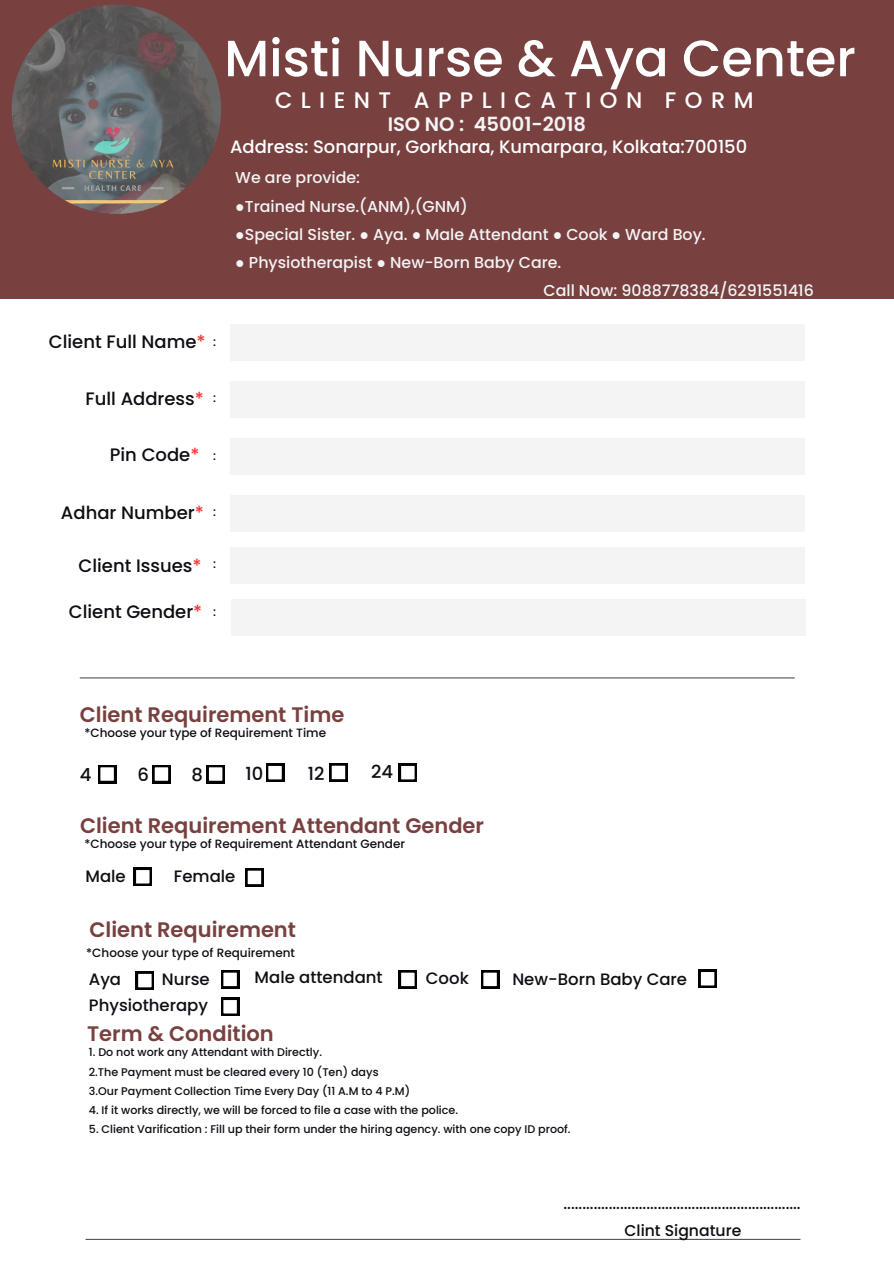
<style>
.page{position:relative;width:894px;height:1264px;background:#fff}
.page>*{position:absolute;margin:0;border:0;box-sizing:border-box;transform-origin:0 0}
.t1{font:500 51px "Poppins";color:#fff}
.t2{font:500 22.5px "Poppins";letter-spacing:.375em;color:#fff}
.t3{font:600 21px "Poppins";color:#794040}
.t4{font:600 19.5px "Poppins";color:#f4f4f4}
.t5{font:500 18px "Poppins";color:#0e0d14}
.t6{font:500 18px "Poppins";color:#fff}
.t7{font:500 16.5px "Poppins";color:#0e0d14}
.t8{font:500 15.75px/28.2px "Poppins";color:#f4f4f4}
.t9{font:500 15.6px/27px "Poppins";color:#0e0d14;text-align:center}
.t10{font:500 12px "Poppins";color:#0e0d14}
.t11{font:500 11.1px "Poppins";color:#0e0d14}
.s1{color:#ff3131}
.s2{font-family:"Liberation Serif";font-weight:400}
</style>
<div class="page">
<div style="left:0;top:0;width:893px;height:298px;background:#794040"></div>
<div style="left:230px;top:324px;width:574px;height:37px;background:#f4f4f4"></div>
<div style="left:230px;top:381px;width:574px;height:37px;background:#f4f4f4"></div>
<div style="left:230px;top:438px;width:574px;height:37px;background:#f4f4f4"></div>
<div style="left:230px;top:495px;width:574px;height:37px;background:#f4f4f4"></div>
<svg style="left:698px;top:969px;width:18px;height:18px"></svg>
<svg style="left:136px;top:971px;width:18px;height:18px"></svg>
<hr style="left:85px;top:1238px;width:715px;height:1px;background:#545454">
<hr style="left:80px;top:677px;width:714px;height:1px;background:#545454">
<svg style="left:221px;top:970px;width:18px;height:18px"></svg>
<svg style="left:399px;top:970px;width:17px;height:18px"></svg>
<svg style="left:481px;top:970px;width:18px;height:18px"></svg>
<svg style="left:221px;top:997px;width:18px;height:18px"></svg>
<img style="left:12px;top:5px;width:209px;height:209px;border-radius:50%">
<svg style="left:98px;top:765px;width:18px;height:18px"></svg>
<svg style="left:207px;top:765px;width:17px;height:18px"></svg>
<svg style="left:266px;top:763px;width:18px;height:18px"></svg>
<svg style="left:329px;top:763px;width:18px;height:18px"></svg>
<svg style="left:152px;top:765px;width:18px;height:18px"></svg>
<svg style="left:399px;top:763px;width:17px;height:18px"></svg>
<div style="left:230px;top:546px;width:574px;height:37px;background:#f4f4f4"></div>
<div style="left:231px;top:599px;width:573px;height:36px;background:#f4f4f4"></div>
<svg style="left:134px;top:867px;width:18px;height:18px"></svg>
<svg style="left:245px;top:868px;width:18px;height:18px"></svg>
<h5 class="t1" style="left:224px;top:23px;width:633px">Misti Nurse &amp; Aya Center</h5>
<p class="t2" style="left:275px;top:84px;width:480px">CLIENT APPLICATION FORM</p>
<h2 class="t4" style="left:387px;top:110px;width:200px">ISO NO : 45001-2018</h2>
<p class="t6" style="left:230px;top:134px;width:518px">Address: Sonarpur, Gorkhara, Kumarpara, Kolkata:700150</p>
<h5 class="t5" style="left:49px;top:329px;width:158px">Client Full Name<span class="s1">*</span></h5>
<p class="t10" style="left:213px;top:333px;width:4px">:</p>
<h6 class="t5" style="left:85px;top:386px;width:120px">Full Address<span class="s1">*</span></h6>
<h5 class="t10" style="left:213px;top:390px;width:4px">:</h5>
<h6 class="t5" style="left:110px;top:442px;width:91px">Pin Code<span class="s1">*</span></h6>
<p class="t10" style="left:213px;top:447px;width:4px">:</p>
<p class="t5" style="left:61px;top:500px;width:144px">Adhar Number<span class="s1">*</span></p>
<p class="t10" style="left:213px;top:504px;width:4px">:</p>
<h6 class="t5" style="left:78px;top:553px;width:124px">Client Issues<span class="s1">*</span></h6>
<h3 class="t10" style="left:213px;top:555px;width:4px">:</h3>
<h5 class="t5" style="left:69px;top:599px;width:135px">Client Gender<span class="s1">*</span></h5>
<p class="t10" style="left:213px;top:604px;width:4px">:</p>
<p class="t8" style="left:235px;top:164px;width:126px">We are provide:</p>
<p class="t8" style="left:235px;top:192px;width:234px"><span class="s2">●</span>Trained Nurse.(ANM),(GNM)</p>
<p class="t8" style="left:235px;top:220px;width:472px"><span class="s2">●</span>Special Sister. <span class="s2">●</span> Aya. <span class="s2">●</span> Male Attendant <span class="s2">●</span> Cook <span class="s2">●</span> Ward Boy.</p>
<p class="t8" style="left:543px;top:248px;width:272px;text-indent:-308px"><span class="s2">●</span> Physiotherapist <span class="s2">●</span> New-Born Baby Care.<br>Call Now: 9088778384/6291551416</p>
<h6 class="t3" style="left:80px;top:699px;width:266px">Client Requirement Time</h6>
<h6 class="t10" style="left:84px;top:724px;width:243px">*Choose your type of Requirement Time</h6>
<h6 class="t5" style="left:80px;top:762px;width:13px">4</h6>
<h6 class="t5" style="left:137px;top:762px;width:13px">6</h6>
<h3 class="t5" style="left:191px;top:762px;width:13px">8</h3>
<p class="t5" style="left:245px;top:760px;width:19px">10</p>
<h6 class="t5" style="left:307px;top:761px;width:18px">12</h6>
<h6 class="t5" style="left:371px;top:759px;width:24px">24</h6>
<p class="t3" style="left:80px;top:810px;width:405px">Client Requirement Attendant Gender</p>
<p class="t10" style="left:84px;top:835px;width:322px">*Choose your type of Requirement Attendant Gender</p>
<p class="t7" style="left:85px;top:864px;width:42px">Male</p>
<h6 class="t7" style="left:174px;top:864px;width:63px">Female</h6>
<h4 class="t3" style="left:89px;top:914px;width:208px">Client Requirement</h4>
<h5 class="t10" style="left:86px;top:944px;width:210px">*Choose your type of Requirement</h5>
<p class="t7" style="left:89px;top:967px;width:34px">Aya</p>
<h5 class="t3" style="left:87px;top:1018px;width:188px">Term &amp; Condition</h5>
<p class="t11" style="left:89px;top:1044px;width:234px">1. Do not work any Attendant with Directly.</p>
<h5 class="t11" style="left:89px;top:1063px;width:291px">2.The Payment must be cleared every 10 (Ten) days</h5>
<p class="t11" style="left:89px;top:1083px;width:323px">3.Our Payment Collection Time Every Day (11 A.M to 4 P.M)</p>
<h3 class="t11" style="left:89px;top:1102px;width:370px">4. If it works directly, we will be forced to file a case with the police.</h3>
<p class="t11" style="left:89px;top:1121px;width:483px">5. Client Varification : Fill up their form under the hiring agency. with one copy ID proof.</p>
<p class="t7" style="left:162px;top:967px;width:49px">Nurse</p>
<p class="t7" style="left:254px;top:965px;width:130px">Male attendant</p>
<p class="t7" style="left:425px;top:966px;width:44px">Cook</p>
<p class="t7" style="left:512px;top:967px;width:176px">New-Born Baby Care</p>
<p class="t7" style="left:89px;top:993px;width:121px">Physiotherapy</p>
<h3 class="t9" style="left:563px;top:1190px;width:238px">...............................................................<br>Clint Signature</h3>
</div>
